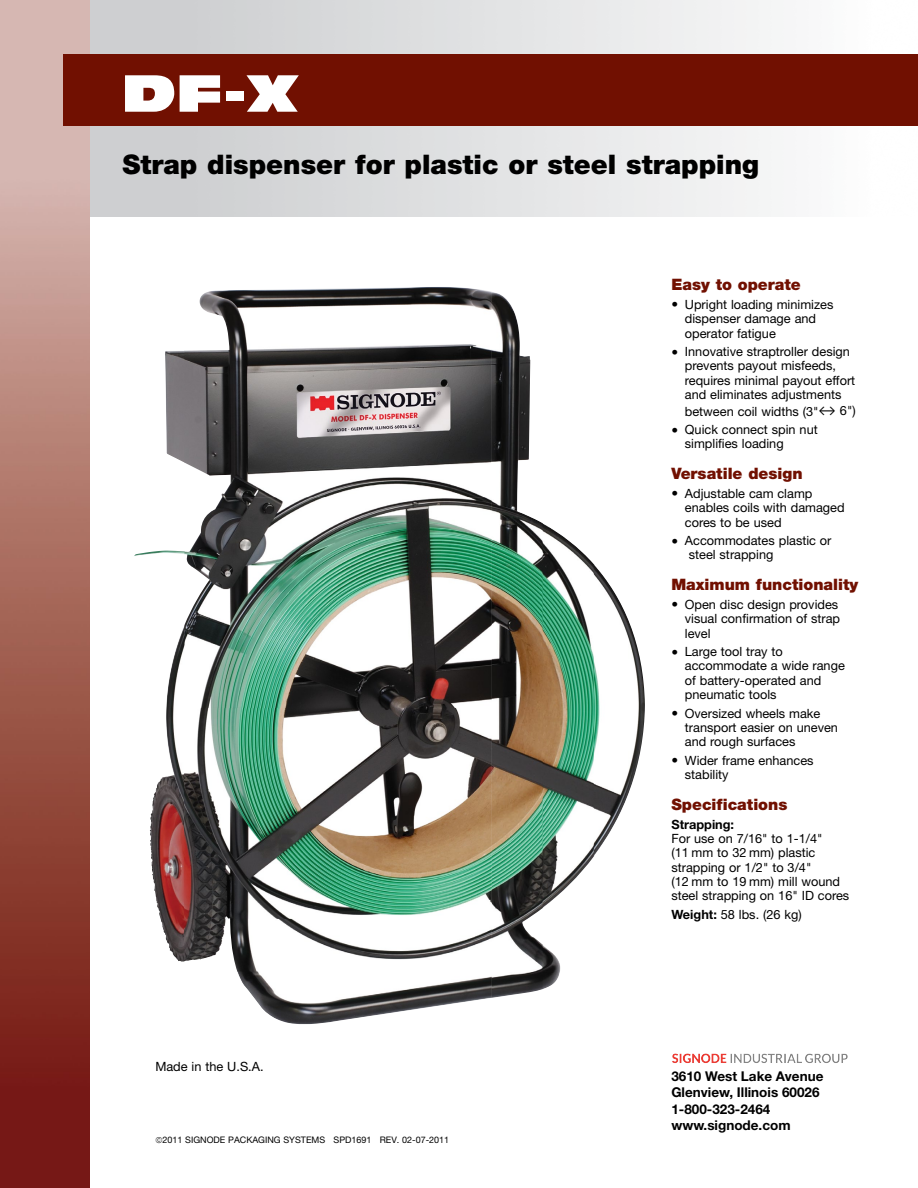
<style>
.page{position:relative;width:918px;height:1188px;background:#fff}
.page>*{position:absolute;margin:0;border:0;box-sizing:border-box;transform-origin:0 0}
.t1{font:51px "Antique Olive Std Nord";color:#fff}
.t2{font:900 27px "Helvetica Neue LT Std";color:#000}
.t3{font:900 15.75px "Helvetica Neue LT Std";color:#711001}
.t4{font:700 13.5px/16.5px "Helvetica Neue LT Std";color:#000}
.t5{font:12.75px/14.2px "Helvetica Neue LT Std";color:#000}
.t6{font:700 12.75px "Helvetica Neue LT Std";color:#000}
.t7{font:9px "Helvetica Neue LT Std";color:#000}
.s1{font-size:13.5px}
.s2{font-family:"Calibri";font-size:13.5px}
.s3{font-weight:700}
</style>
<div class="page">
<img style="left:0;top:0;width:90px;height:1188px">
<img style="left:184px;top:287px;width:307px;height:685px">
<img style="left:491px;top:291px;width:52px;height:707px">
<img style="left:165px;top:351px;width:19px;height:111px">
<img style="left:543px;top:523px;width:51px;height:466px">
<img style="left:134px;top:551px;width:50px;height:266px">
<img style="left:594px;top:564px;width:51px;height:292px">
<img style="left:237px;top:972px;width:255px;height:53px">
<div style="left:63px;top:54px;width:855px;height:72px;background:#711001"></div>
<img style="left:672px;top:1053px;width:176px;height:10px">
<h1 class="t1" style="left:122px;top:62px;width:179px">DF-X</h1>
<h2 class="t2" style="left:122px;top:148px;width:638px">Strap dispenser for plastic or steel strapping</h2>
<p class="t5" style="left:155px;top:1059px;width:110px">Made in the U.S.A.</p>
<p class="t7" style="left:162px;top:1134px;width:288px">2011 SIGNODE PACKAGING SYSTEMS SPD1691 REV. 02-07-2011</p>
<p class="t3" style="left:671px;top:275px;width:131px">Easy to operate</p>
<p class="t5" style="left:685px;top:297px;width:150px;text-indent:-13px"><span class="s1">•</span> Upright loading minimizes dispenser damage and operator fatigue</p>
<p class="t5" style="left:685px;top:344px;width:172px;text-indent:-13px"><span class="s1">•</span> Innovative straptroller design prevents payout misfeeds, requires minimal payout effort and eliminates adjustments</p>
<p class="t5" style="left:685px;top:404px;width:172px">between coil widths (3"<span class="s2">↔</span> 6")</p>
<p class="t5" style="left:685px;top:422px;width:134px;text-indent:-13px"><span class="s1">•</span> Quick connect spin nut simplifies loading</p>
<p class="t3" style="left:671px;top:464px;width:133px">Versatile design</p>
<p class="t5" style="left:685px;top:486px;width:161px;text-indent:-13px"><span class="s1">•</span> Adjustable cam clamp enables coils with damaged cores to be used</p>
<p class="t5" style="left:689px;top:533px;width:144px;text-indent:-17px"><span class="s1">•</span> Accommodates plastic or steel strapping</p>
<p class="t3" style="left:671px;top:575px;width:188px">Maximum functionality</p>
<p class="t5" style="left:685px;top:597px;width:157px;text-indent:-13px"><span class="s1">•</span> Open disc design provides visual confirmation of strap level</p>
<p class="t5" style="left:685px;top:644px;width:161px;text-indent:-13px"><span class="s1">•</span> Large tool tray to accommodate a wide range of battery-operated and pneumatic tools</p>
<p class="t5" style="left:685px;top:706px;width:155px;text-indent:-13px"><span class="s1">•</span> Oversized wheels make transport easier on uneven and rough surfaces</p>
<p class="t5" style="left:685px;top:753px;width:130px;text-indent:-13px"><span class="s1">•</span> Wider frame enhances stability</p>
<p class="t3" style="left:671px;top:795px;width:118px">Specifications</p>
<p class="t6" style="left:671px;top:816px;width:64px">Strapping:</p>
<p class="t5" style="left:671px;top:831px;width:179px">For use on 7/16" to 1-1/4"<br>(11 mm to 32 mm) plastic strapping or 1/2" to 3/4"<br>(12 mm to 19 mm) mill wound steel strapping on 16" ID cores</p>
<p class="t5" style="left:671px;top:907px;width:132px"><span class="s3">Weight:</span> 58 lbs. (26 kg)</p>
<p class="t4" style="left:671px;top:1067px;width:154px">3610 West Lake Avenue<br>Glenview, Illinois 60026<br>1-800-323-2464 www.signode.com</p>
</div>
